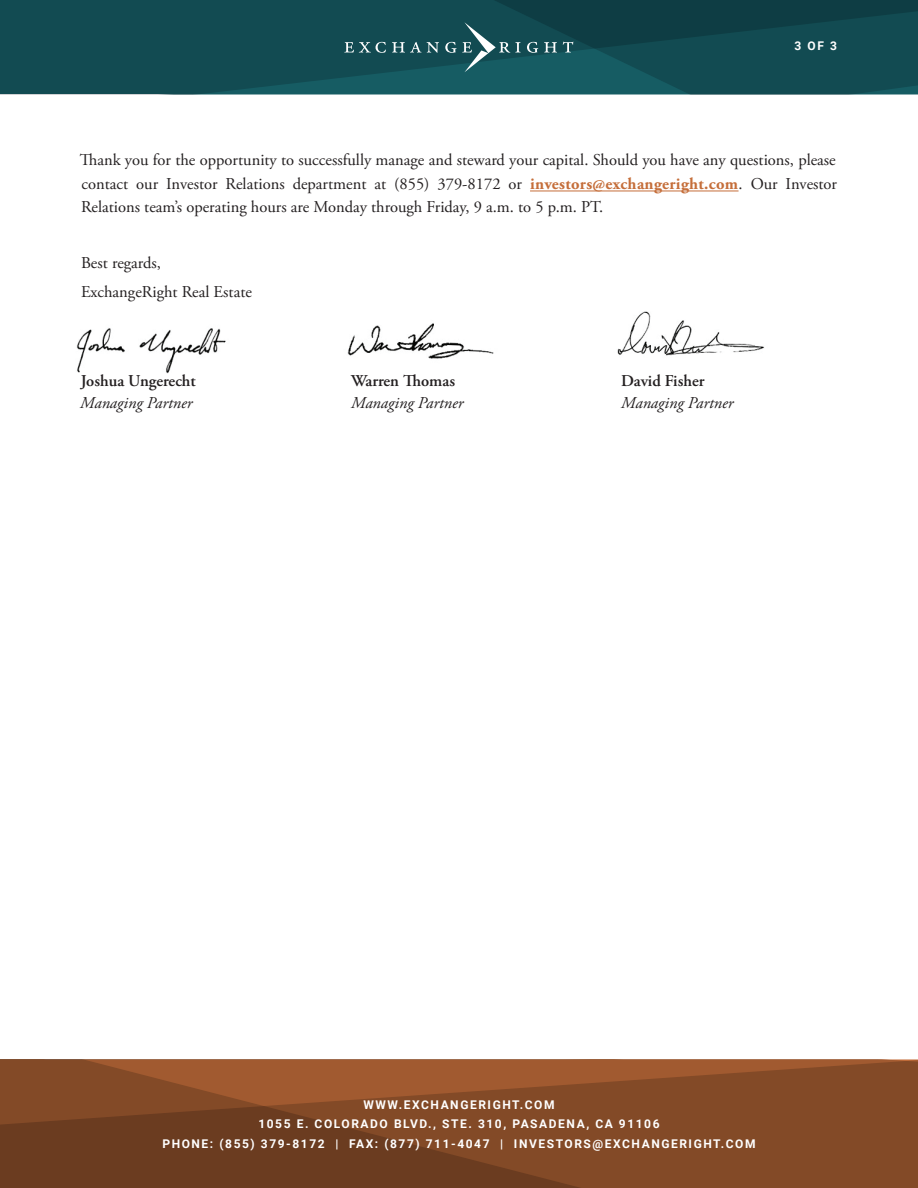
<style>
.page{position:relative;width:918px;height:1188px;background:#fff}
.page>*{position:absolute;margin:0;border:0;box-sizing:border-box;transform-origin:0 0}
.t1{font:16.5px/24px "Adobe Garamond Pro";color:#231f20}
.t2{font:italic 16.5px "Adobe Garamond Pro";color:#231f20}
.t3{font:600 16.5px "Adobe Garamond Pro";color:#231f20}
.t4{font:700 12px/19.5px "Roboto";letter-spacing:.13em;color:#fff;text-align:center}
.s1{font-weight:700;color:#c56e3a}
</style>
<div class="page">
<svg style="left:0;top:0;width:445px;height:94px;background:#124c53"></svg>
<svg style="left:0;top:1059px;width:918px;height:129px;background:#814926"></svg>
<svg style="left:344px;top:42px;width:42px;height:11px"></svg>
<svg style="left:392px;top:42px;width:47px;height:11px"></svg>
<svg style="left:445px;top:0;width:473px;height:94px;background:#144c53"></svg>
<hr style="left:530px;top:191px;width:209px;height:1px;background:#c56e3a">
<img style="left:76px;top:328px;width:150px;height:46px">
<img style="left:347px;top:323px;width:147px;height:36px">
<img style="left:617px;top:311px;width:147px;height:45px">
<p class="t4" style="left:795px;top:35px;width:44px">3 OF 3</p>
<p class="t1" style="left:80px;top:149px;width:759px">Thank you for the opportunity to successfully manage and steward your capital. Should you have any questions, please contact our Investor Relations department at (855) 379-8172 or <span class="s1">investors@exchangeright.com</span>. Our Investor</p>
<p class="t1" style="left:81px;top:195px;width:524px">Relations team’s operating hours are Monday through Friday, 9 a.m. to 5 p.m. PT.</p>
<p class="t1" style="left:81px;top:249px;width:172px;line-height:29.2px">Best regards,<br>ExchangeRight Real Estate</p>
<p class="t3" style="left:81px;top:371px;width:117px">Joshua Ungerecht</p>
<p class="t3" style="left:351px;top:371px;width:106px">Warren Thomas</p>
<p class="t3" style="left:621px;top:371px;width:85px">David Fisher</p>
<p class="t2" style="left:80px;top:393px;width:114px">Managing Partner</p>
<p class="t2" style="left:351px;top:393px;width:114px">Managing Partner</p>
<p class="t2" style="left:621px;top:393px;width:114px">Managing Partner</p>
<p class="t4" style="left:162px;top:1094px;width:595px">WWW.EXCHANGERIGHT.COM<br>1055 E. COLORADO BLVD., STE. 310, PASADENA, CA 91106<br>PHONE: (855) 379-8172 | FAX: (877) 711-4047 | INVESTORS@EXCHANGERIGHT.COM</p>
</div>
